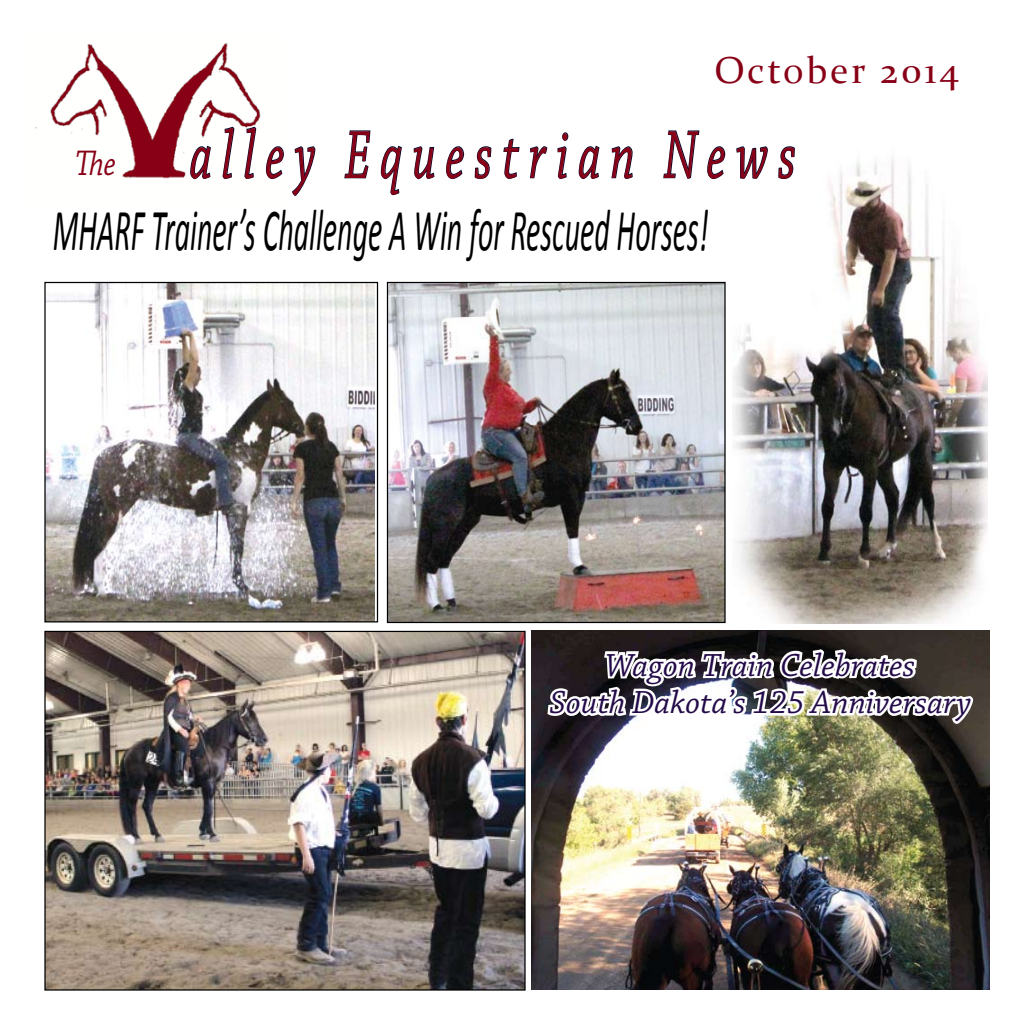
<style>
.page{position:relative;width:1035px;height:1035px;background:#fff}
.page>*{position:absolute;margin:0;border:0;box-sizing:border-box;transform-origin:0 0}
.t1{font:italic 71.75px "Chaparral Pro";letter-spacing:.21em;color:#880016;scale:.66 1}
.t2{font:italic 60px "Calibri";color:#000;scale:.5 1}
.t3{font:37.5px "Constantia";letter-spacing:.08em;color:#880016}
.t4{font:italic 33.75px/37.5px "Chaparral Pro";color:#230b49;text-align:center}
.s1{font-size:37.5px}
</style>
<div class="page">
<img style="left:35px;top:43px;width:226px;height:136px">
<img style="left:733px;top:157px;width:255px;height:432px">
<img style="left:532px;top:630px;width:457px;height:360px">
<svg style="left:190px;top:145px;width:22px;height:35px"></svg>
<svg style="left:222px;top:126px;width:13px;height:53px"></svg>
<svg style="left:244px;top:126px;width:13px;height:53px"></svg>
<svg style="left:265px;top:146px;width:19px;height:33px"></svg>
<svg style="left:292px;top:146px;width:24px;height:50px"></svg>
<svg style="left:344px;top:130px;width:27px;height:49px"></svg>
<svg style="left:380px;top:145px;width:22px;height:51px"></svg>
<svg style="left:413px;top:146px;width:22px;height:34px"></svg>
<svg style="left:446px;top:146px;width:19px;height:33px"></svg>
<svg style="left:474px;top:146px;width:18px;height:33px"></svg>
<svg style="left:503px;top:138px;width:17px;height:41px"></svg>
<svg style="left:530px;top:146px;width:18px;height:33px"></svg>
<svg style="left:557px;top:132px;width:12px;height:47px"></svg>
<svg style="left:578px;top:145px;width:22px;height:35px"></svg>
<svg style="left:611px;top:146px;width:22px;height:33px"></svg>
<svg style="left:663px;top:130px;width:37px;height:49px"></svg>
<svg style="left:707px;top:146px;width:161px;height:34px"></svg>
<img style="left:545px;top:500px;width:431px;height:271px">
<img style="left:389px;top:284px;width:335px;height:337px">
<div style="left:387px;top:282px;width:339px;height:341px;border:1px solid #000"></div>
<img style="left:46px;top:284px;width:328px;height:336px">
<div style="left:44px;top:282px;width:334px;height:340px;border:1px solid #000"></div>
<img style="left:46px;top:633px;width:478px;height:356px">
<p class="t3" style="left:714px;top:44px;width:246px">October 2014</p>
<h1 class="t1" style="left:75px;top:115px;width:1094px"><span class="s1">The</span> alley Equestrian News</h1>
<h2 class="t2" style="left:53px;top:189px;width:1313px">MHARF Trainer’s Challenge A Win for Rescued Horses!</h2>
<p class="t4" style="left:549px;top:648px;width:423px">Wagon Train Celebrates<br>South Dakota’s 125 Anniversary</p>
</div>
